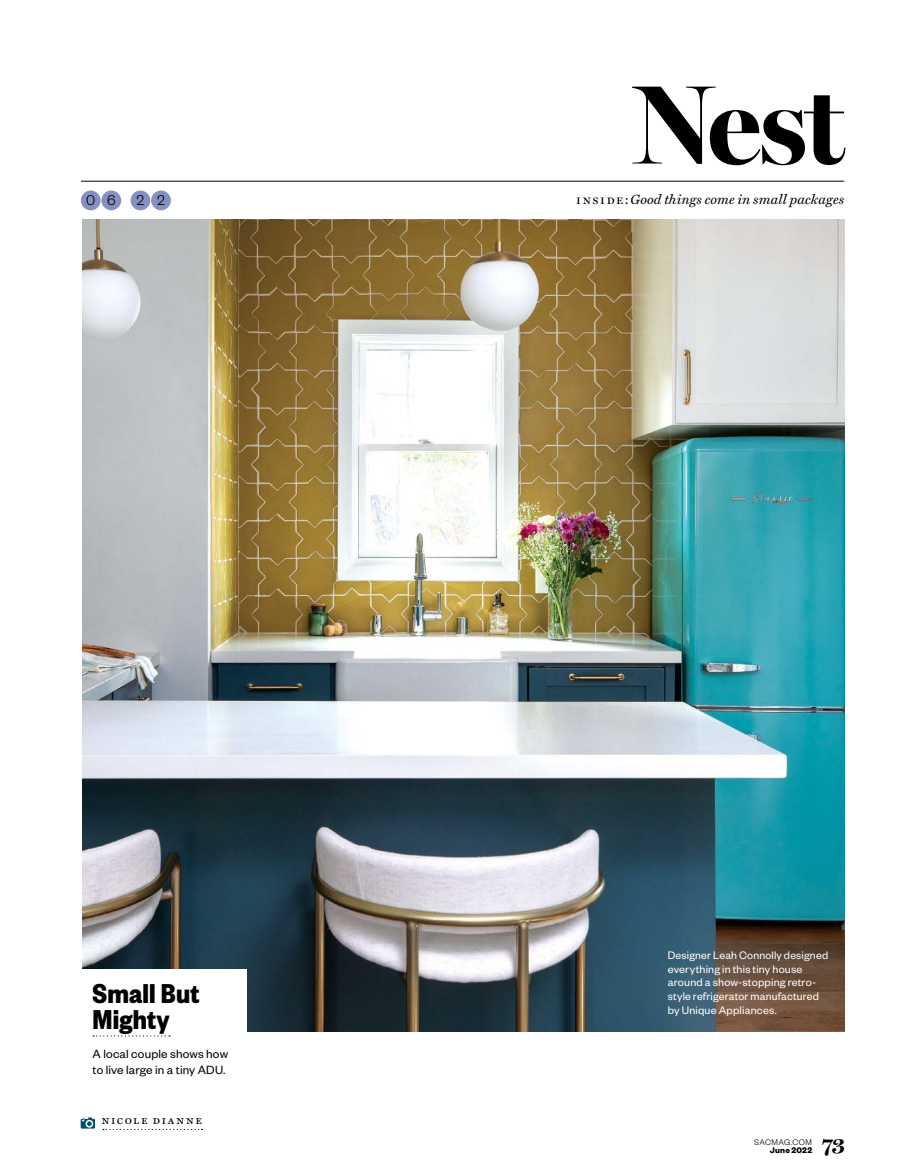
<style>
.page{position:relative;width:905px;height:1175px;background:#fff}
.page>*{position:absolute;margin:0;border:0;box-sizing:border-box;transform-origin:0 0}
.t1{font:700 112.5px "Miller Banner";color:#000}
.t2{font:700 30px/25.5px "Founders Grotesk Cond";letter-spacing:.005em;color:#000}
.t3{font:700 22.5px "Miller Display";color:#000}
.t4{font:300 15.45px "Founders Grotesk";color:#000}
.t5{font:italic 13.5px "Miller Text";letter-spacing:.01em;color:#000}
.t6{font:13.2px/15.8px "Founders Grotesk";letter-spacing:.015em;color:#000}
.t7{font:12px/13.8px "Founders Grotesk";letter-spacing:.015em;color:#fff}
.t8{font:12px "Miller Text Roman SC";letter-spacing:.145em;color:#000}
.t9{font:300 9px "Founders Grotesk";letter-spacing:.04em;color:#000}
.t10{font:700 9px "Founders Grotesk";letter-spacing:.03em;color:#000}
.s1{font-family:"Miller Display Roman SC";font-style:normal}
</style>
<div class="page">
<img style="left:83px;top:220px;width:761px;height:811px">
<svg style="left:81px;top:1117px;width:14px;height:11px"></svg>
<svg style="left:103px;top:1128px;width:99px;height:2px"></svg>
<div style="left:81px;top:190px;width:20px;height:20px;background:#8592c1;border-radius:50%"></div>
<div style="left:101px;top:190px;width:20px;height:20px;background:#8592c1;border-radius:50%"></div>
<div style="left:131px;top:190px;width:19px;height:20px;background:#8592c1;border-radius:50%"></div>
<div style="left:151px;top:190px;width:20px;height:20px;background:#8592c1;border-radius:50%"></div>
<div style="left:53px;top:969px;width:193px;height:138px;background:#fff"></div>
<svg style="left:93px;top:1035px;width:77px;height:1px"></svg>
<hr style="left:81px;top:181px;width:763px;height:1px;background:#000">
<h1 class="t1" style="left:632px;top:57px;width:213px">Nest</h1>
<p class="t4" style="left:86px;top:191px;width:31px">0 6</p>
<p class="t4" style="left:137px;top:191px;width:30px">2 2</p>
<p class="t5" style="left:576px;top:191px;width:269px"><span class="s1">inside:</span>Good things come in small packages</p>
<h2 class="t2" style="left:93px;top:979px;width:108px">Small But<br>Mighty</h2>
<p class="t6" style="left:93px;top:1045px;width:137px">A local couple shows how to live large in a tiny ADU.</p>
<p class="t8" style="left:102px;top:1113px;width:102px">nicole dianne</p>
<p class="t7" style="left:667px;top:947px;width:162px">Designer Leah Connolly designed everything in this tiny house around a show-stopping retro&shy;style refrigerator manufactured by Unique Appliances.</p>
<p class="t9" style="left:754px;top:1136px;width:59px">SACMAG.COM</p>
<p class="t10" style="left:769px;top:1144px;width:44px">June 2022</p>
<h3 class="t3" style="left:821px;top:1132px;width:25px">73</h3>
</div>
